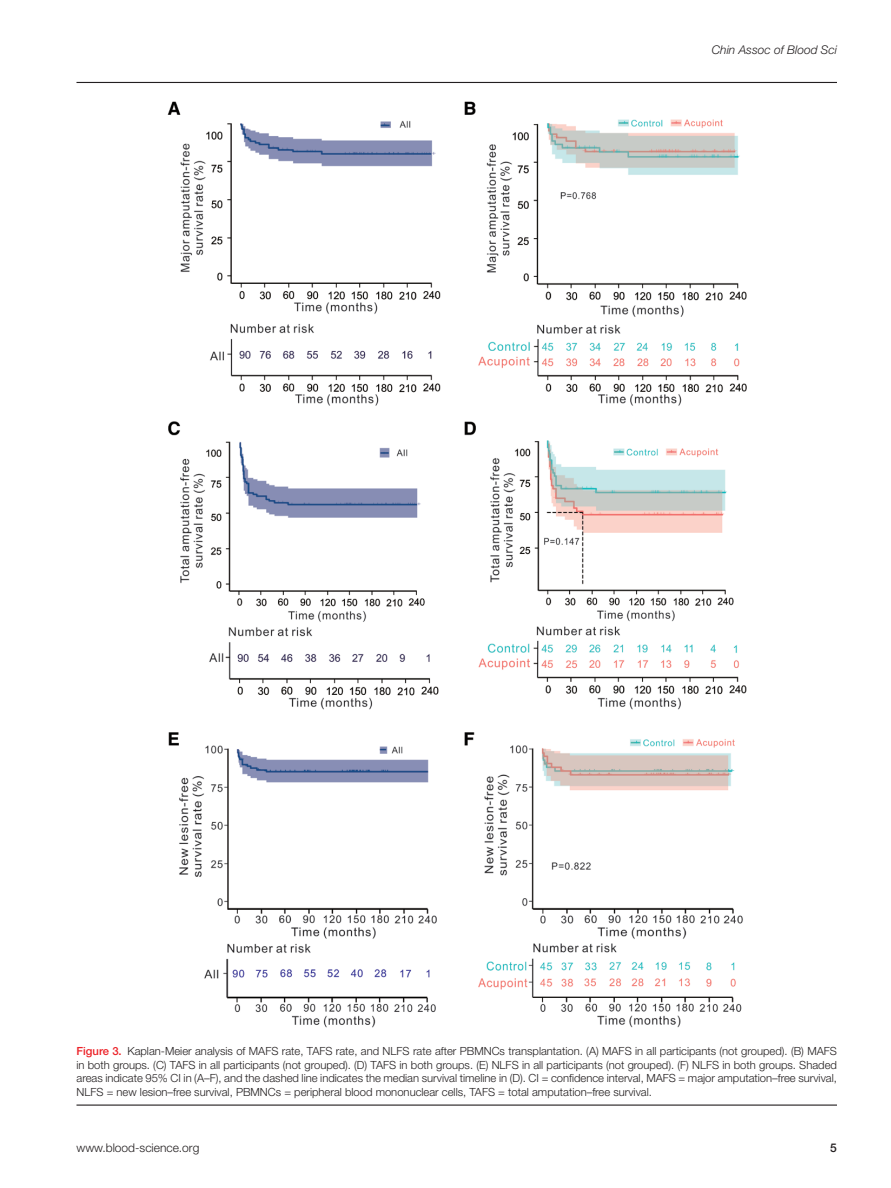
<style>
.page{position:relative;width:891px;height:1188px;background:#fff}
.page>*{position:absolute;margin:0;border:0;box-sizing:border-box;transform-origin:0 0}
.t1{font:300 12px "Helvetica Neue LT Std";color:#231f20}
.t2{font:italic 300 12px "Helvetica Neue LT Std";color:#231f20}
.t3{font:500 12px "Helvetica Neue LT Std";color:#231f20}
.t4{font:300 11.25px/13.5px "Helvetica Neue LT Std";color:#231f20;text-align:justify}
.s1{font-weight:500;color:#ec2127}
</style>
<div class="page">
<img style="left:167px;top:101px;width:580px;height:927px">
<hr style="left:76px;top:82px;width:761px;height:1px;background:#231f20">
<hr style="left:76px;top:1105px;width:761px;height:1px;background:#231f20">
<p class="t2" style="left:712px;top:42px;width:127px">Chin Assoc of Blood Sci</p>
<p class="t4" style="left:76px;top:1044px;width:762px"><span class="s1">Figure 3.</span> Kaplan-Meier analysis of MAFS rate, TAFS rate, and NLFS rate after PBMNCs transplantation. (A) MAFS in all participants (not grouped). (B) MAFS in both groups. (C) TAFS in all participants (not grouped). (D) TAFS in both groups. (E) NLFS in all participants (not grouped). (F) NLFS in both groups. Shaded areas indicate 95% CI in (A–F), and the dashed line indicates the median survival timeline in (D). CI = confidence interval, MAFS = major amputation–free survival, NLFS = new lesion–free survival, PBMNCs = peripheral blood mononuclear cells, TAFS = total amputation–free survival.</p>
<p class="t1" style="left:76px;top:1140px;width:124px">www.blood-science.org</p>
<p class="t3" style="left:830px;top:1140px;width:8px">5</p>
</div>
